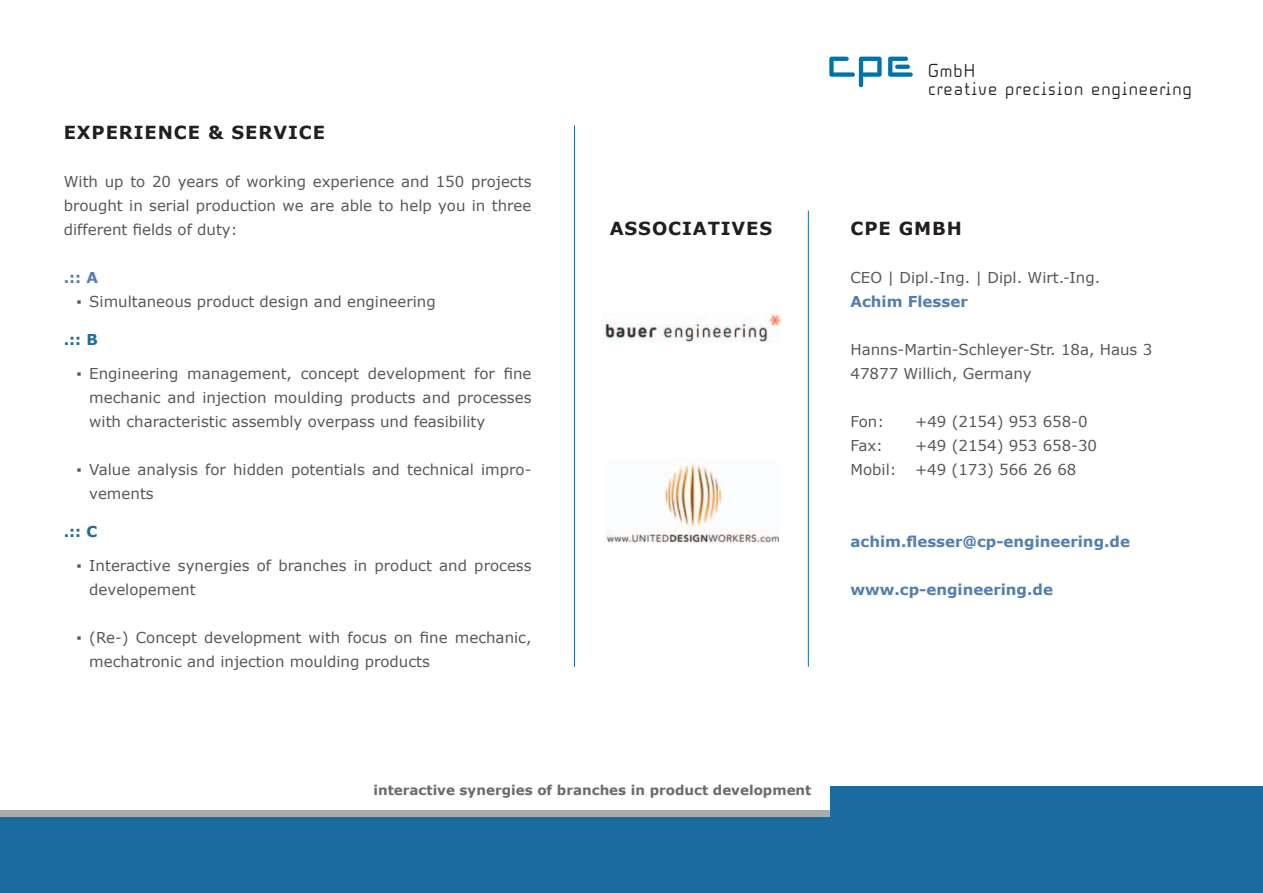
<style>
.page{position:relative;width:1263px;height:893px;background:#fff}
.page>*{position:absolute;margin:0;border:0;box-sizing:border-box;transform-origin:0 0}
.t1{font:19.65px "Solaris EF";letter-spacing:.05em;color:#231f20}
.Text{font:700 18px "Verdana";letter-spacing:.05em;color:#231f20}
.service_list{font:15px/24px "Verdana";color:#57585a}
.Text-2{font:15px/24px "Verdana";color:#57585a;text-align:justify}
.Text-3{font:700 15px "Verdana";color:#537ead}
.t2{font:700 15px "Verdana";color:#1c6ba0}
.Text-4{font:700 13.5px "Verdana";color:#6b6b6d}
</style>
<div class="page">
<div style="left:0;top:787px;width:1263px;height:106px;background:#1c6ba0"></div>
<img style="left:606px;top:463px;width:174px;height:80px">
<img style="left:605px;top:314px;width:176px;height:29px">
<div style="left:0;top:808px;width:829px;height:8px;background:#a9acaf"></div>
<div style="left:0;top:763px;width:829px;height:47px;background:#fff"></div>
<hr style="left:574px;top:125px;width:1px;height:542px;background:#1c6ba0">
<hr style="left:808px;top:211px;width:1px;height:456px;background:#1c6ba0">
<svg style="left:888px;top:57px;width:25px;height:20px"></svg>
<svg style="left:829px;top:57px;width:53px;height:30px"></svg>
<p class="Text" style="left:64px;top:119px;width:263px">EXPERIENCE &amp; SERVICE</p>
<p class="Text-2" style="left:64px;top:169px;width:469px">With up to 20 years of working experience and 150 projects brought in serial production we are able to help you in three different fields of duty:</p>
<p class="Text-3" style="left:64px;top:266px;width:36px">.:: A</p>
<p class="service_list" style="left:77px;top:289px;width:361px">▪ Simultaneous product design and engineering</p>
<p class="t2" style="left:64px;top:329px;width:36px">.:: B</p>
<p class="service_list" style="left:89px;top:361px;width:444px;text-align:justify;text-indent:-13px">▪ Engineering management, concept development for fine mechanic and injection moulding products and processes with characteristic assembly overpass und feasibility</p>
<p class="service_list" style="left:89px;top:457px;width:444px;text-indent:-13px">▪ Value analysis for hidden potentials and technical impro&shy;vements</p>
<p class="t2" style="left:64px;top:521px;width:35px">.:: C</p>
<p class="service_list" style="left:89px;top:553px;width:444px;text-indent:-13px">▪ Interactive synergies of branches in product and process developement</p>
<p class="service_list" style="left:89px;top:625px;width:444px;text-indent:-13px">▪ (Re-) Concept development with focus on fine mechanic, mechatronic and injection moulding products</p>
<p class="Text" style="left:610px;top:215px;width:164px">ASSOCIATIVES</p>
<p class="t1" style="left:928px;top:59px;width:49px">GmbH</p>
<p class="t1" style="left:928px;top:77px;width:265px">creative precision engineering</p>
<p class="Text" style="left:850px;top:215px;width:113px">CPE GMBH</p>
<p class="Text-2" style="left:850px;top:265px;width:251px">CEO | Dipl.-Ing. | Dipl. Wirt.-Ing.</p>
<p class="Text-3" style="left:850px;top:290px;width:119px">Achim Flesser</p>
<p class="Text-2" style="left:850px;top:337px;width:303px">Hanns-Martin-Schleyer-Str. 18a, Haus 3</p>
<p class="Text-2" style="left:850px;top:361px;width:183px">47877 Willich, Germany</p>
<p class="Text-2" style="left:850px;top:409px;width:35px">Fon:</p>
<p class="Text-2" style="left:915px;top:409px;width:174px">+49 (2154) 953 658-0</p>
<p class="Text-2" style="left:850px;top:433px;width:34px">Fax:</p>
<p class="Text-2" style="left:915px;top:433px;width:184px">+49 (2154) 953 658-30</p>
<p class="Text-2" style="left:850px;top:457px;width:227px">Mobil: +49 (173) 566 26 68</p>
<p class="Text-3" style="left:850px;top:530px;width:281px">achim.flesser@cp-engineering.de</p>
<p class="Text-3" style="left:850px;top:578px;width:204px">www.cp-engineering.de</p>
<p class="Text-4" style="left:373px;top:780px;width:439px">interactive synergies of branches in product development</p>
</div>
